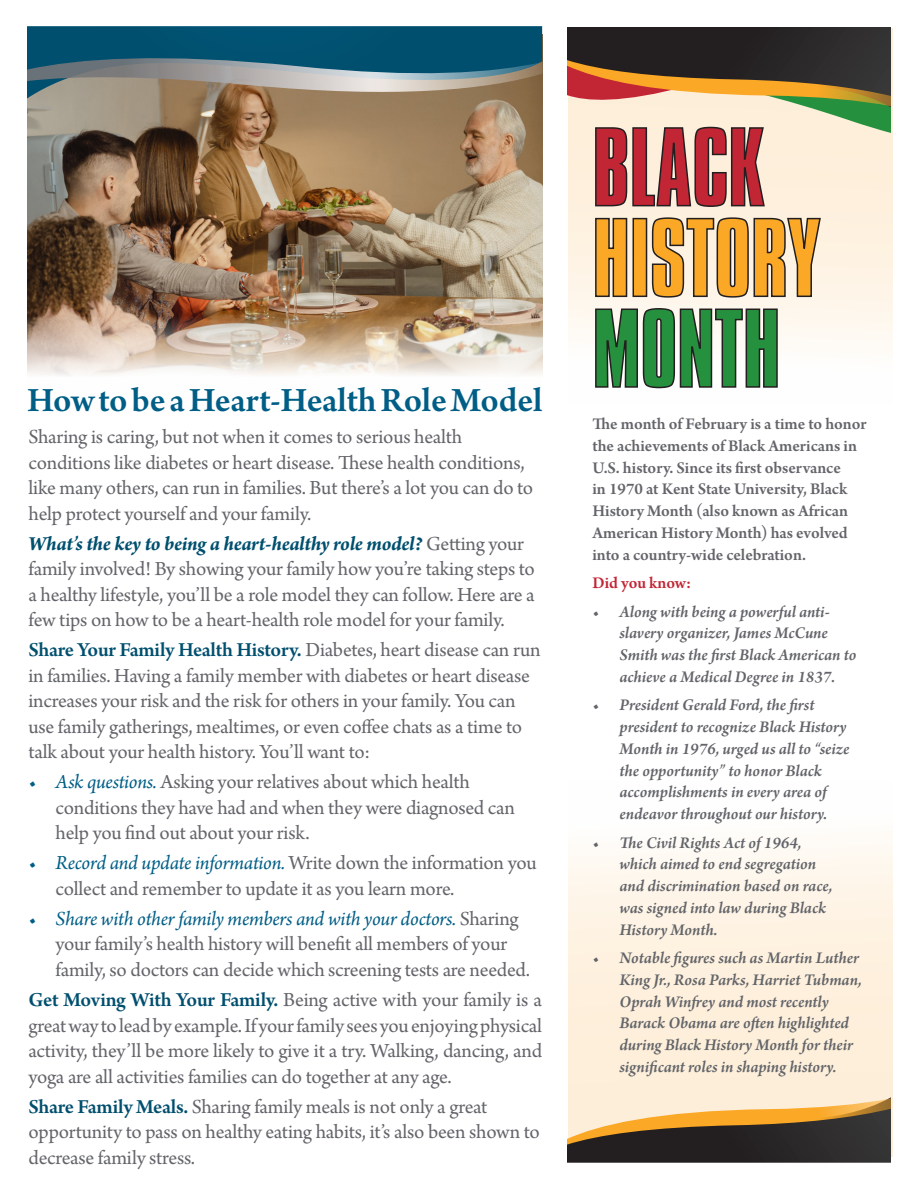
<style>
.page{position:relative;width:918px;height:1188px;background:#fff}
.page>*{position:absolute;margin:0;border:0;box-sizing:border-box;transform-origin:0 0}
.t1{font:600 36px "Arno Pro";letter-spacing:-.005em;color:#005e86}
.t2{font:21px/25.5px "Arno Pro";letter-spacing:-.01em;color:#63656a}
.t3{font:italic 600 17.25px/21.8px "Arno Pro";letter-spacing:-.005em;color:#63656a}
.t4{font:600 17.25px/21.8px "Arno Pro";letter-spacing:-.005em;color:#63656a}
.t5{font:600 17.25px "Arno Pro";letter-spacing:-.005em;color:#c22534}
.s1{font-weight:700;font-style:italic;color:#014f6e}
.s2{font-weight:600;color:#014f6e}
.s3{font-style:italic;color:#005e86}
</style>
<div class="page">
<img style="left:27px;top:99px;width:515px;height:276px">
<svg style="left:27px;top:26px;width:516px;height:73px;background:#48707c"></svg>
<svg style="left:568px;top:28px;width:324px;height:315px;fill:#fef4e7"></svg>
<svg style="left:568px;top:843px;width:324px;height:314px;background:#fdf1e1"></svg>
<svg style="left:567px;top:1097px;width:324px;height:66px;background:#847054"></svg>
<svg style="left:567px;top:27px;width:324px;height:181px;background:#a68473"></svg>
<svg style="left:594px;top:217px;width:228px;height:81px;background:#d4a256"></svg>
<svg style="left:594px;top:307px;width:185px;height:82px"></svg>
<p class="t1" style="left:27px;top:380px;width:517px">How to be a Heart-Health Role Model</p>
<p class="t2" style="left:28px;top:425px;width:506px">Sharing is caring, but not when it comes to serious health conditions like diabetes or heart disease. These health conditions, like many others, can run in families. But there’s a lot you can do to help protect yourself and your family.</p>
<p class="t2" style="left:28px;top:532px;width:508px"><span class="s1">What’s the key to being a heart-healthy role model?</span> Getting your family involved! By showing your family how you’re taking steps to a healthy lifestyle, you’ll be a role model they can follow. Here are a few tips on how to be a heart-health role model for your family.</p>
<p class="t2" style="left:28px;top:638px;width:514px"><span class="s2">Share Your Family Health History.</span> Diabetes, heart disease can run in families. Having a family member with diabetes or heart disease increases your risk and the risk for others in your family. You can use family gatherings, mealtimes, or even coffee chats as a time to talk about your health history. You’ll want to:</p>
<p class="t2" style="left:56px;top:770px;width:461px;text-indent:-27px"><span class="s3">• Ask questions.</span> Asking your relatives about which health conditions they have had and when they were diagnosed can help you find out about your risk.</p>
<p class="t2" style="left:56px;top:851px;width:483px;text-indent:-27px"><span class="s3">• Record and update information.</span> Write down the information you collect and remember to update it as you learn more.</p>
<p class="t2" style="left:56px;top:907px;width:476px;text-indent:-27px"><span class="s3">• Share with other family members and with your doctors.</span> Sharing your family’s health history will benefit all members of your family, so doctors can decide which screening tests are needed.</p>
<p class="t2" style="left:28px;top:988px;width:515px;text-align:justify"><span class="s2">Get Moving With Your Family.</span> Being active with your family is a great way to lead by example. If your family sees you enjoying physical activity, they’ll be more likely to give it a try. Walking, dancing, and yoga are all activities families can do together at any age.</p>
<p class="t2" style="left:28px;top:1095px;width:513px"><span class="s2">Share Family Meals.</span> Sharing family meals is not only a great opportunity to pass on healthy eating habits, it’s also been shown to decrease family stress.</p>
<p class="t4" style="left:592px;top:414px;width:276px">The month of February is a time to honor the achievements of Black Americans in U.S. history. Since its first observance<br>in 1970 at Kent State University, Black History Month (also known as African American History Month) has evolved into a country-wide celebration.</p>
<p class="t5" style="left:592px;top:573px;width:100px">Did you know:</p>
<p class="t3" style="left:619px;top:601px;width:238px;text-indent:-27px">• Along with being a powerful anti&shy;slavery organizer, James McCune Smith was the first Black American to achieve a Medical Degree in 1837.</p>
<p class="t3" style="left:619px;top:695px;width:232px;text-indent:-27px">• President Gerald Ford, the first president to recognize Black History Month in 1976, urged us all to “seize the opportunity” to honor Black accomplishments in every area of endeavor throughout our history.</p>
<p class="t3" style="left:619px;top:832px;width:214px;text-indent:-27px">• The Civil Rights Act of 1964, which aimed to end segregation and discrimination based on race, was signed into law during Black<br>History Month.</p>
<p class="t3" style="left:619px;top:948px;width:244px;text-indent:-27px">• Notable figures such as Martin Luther King Jr., Rosa Parks, Harriet Tubman, Oprah Winfrey and most recently Barack Obama are often highlighted during Black History Month for their significant roles in shaping history.</p>
</div>
